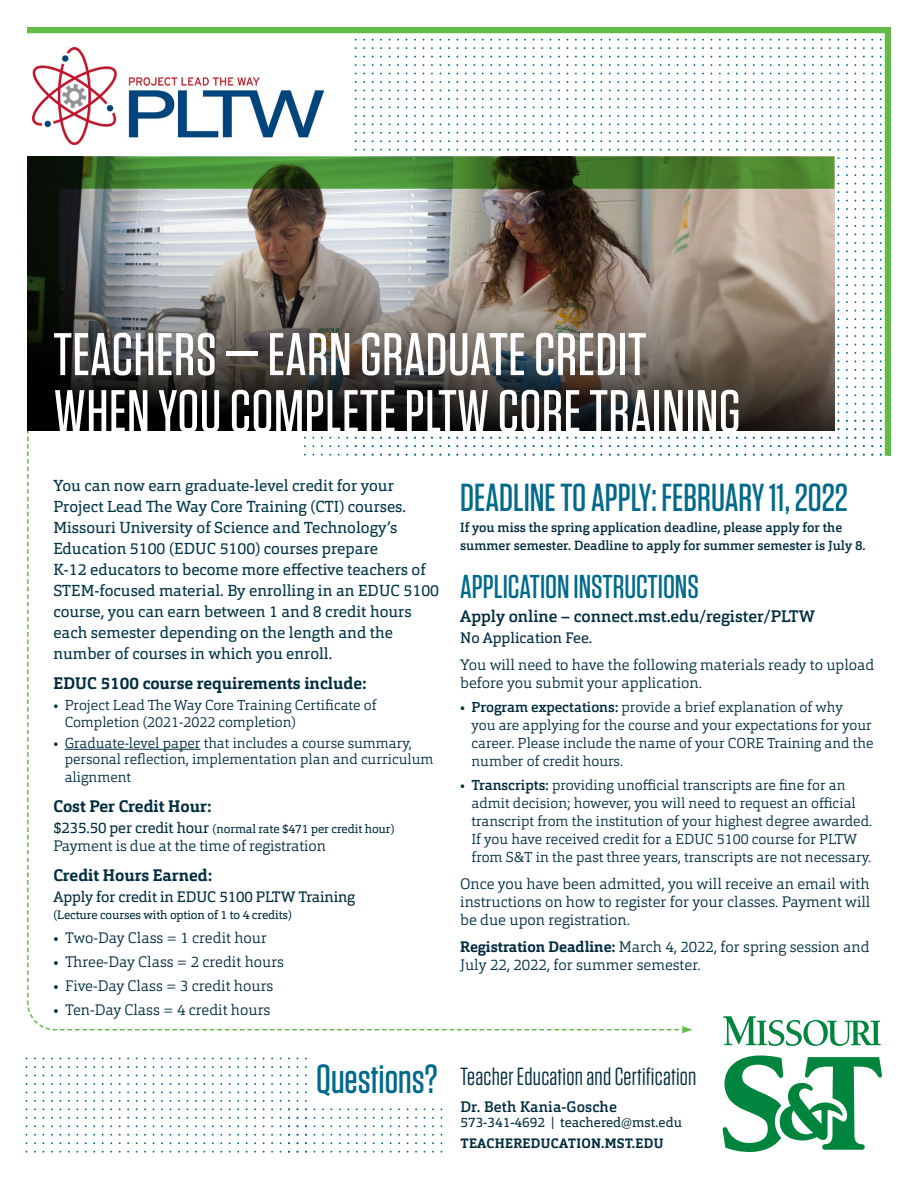
<style>
.page{position:relative;width:918px;height:1188px;background:#fff}
.page>*{position:absolute;margin:0;border:0;box-sizing:border-box;transform-origin:0 0}
.t1{font:500 60px/57px "Tungsten";letter-spacing:.01em;color:#fff}
.t2{font:500 40.65px "Tungsten";color:#00698c}
.t3{font:500 39px "Tungsten";color:#00698c}
.t4{font:500 33px "Tungsten";color:#00698c}
.t5{font:24.75px "Tungsten";letter-spacing:.01em;color:#002d3f}
.t6{font:700 16.5px "Orgon Slab";color:#002d3f}
.t7{font:500 16.5px "Orgon Slab";color:#002d3f}
.t8{font:15.75px/21px "Orgon Slab";color:#003547}
.t9{font:300 15px/18px "Orgon Slab";color:#002d3f}
.t10{font:15px "Orgon Slab";letter-spacing:-.01em;color:#002d3f}
.t11{font:500 15px "Orgon Slab";letter-spacing:.01em;color:#002d3f}
.t12{font:300 14.25px/18px "Orgon Slab";color:#002d3f}
.t13{font:13.5px "Orgon Slab";color:#002d3f}
.t14{font:700 13.5px "Orgon Slab";letter-spacing:.02em;color:#002d3f}
.t15{font:500 13.2px/18px "Orgon Slab";color:#002d3f}
.t16{font:12px "Orgon Slab";letter-spacing:-.01em;color:#002d3f}
.s1{font-size:15px}
.s2{font-weight:500}
.s3{font-weight:700}
</style>
<div class="page">
<svg style="left:27px;top:456px;width:655px;height:575px"></svg>
<svg style="left:682px;top:1026px;width:10px;height:8px"></svg>
<img style="left:27px;top:27px;width:864px;height:429px">
<hr style="left:65px;top:749px;width:136px;height:1px;background:#002d3f">
<img style="left:32px;top:47px;width:291px;height:97px">
<svg style="left:722px;top:1055px;width:61px;height:97px"></svg>
<svg style="left:805px;top:1057px;width:77px;height:93px"></svg>
<svg style="left:757px;top:1020px;width:27px;height:26px"></svg>
<svg style="left:786px;top:1020px;width:16px;height:26px"></svg>
<svg style="left:803px;top:1020px;width:25px;height:26px"></svg>
<svg style="left:827px;top:1021px;width:54px;height:25px"></svg>
<svg style="left:723px;top:1016px;width:33px;height:29px"></svg>
<svg style="left:780px;top:1083px;width:63px;height:57px"></svg>
<h1 class="t1" style="left:53px;top:327px;width:689px">TEACHERS — EARN GRADUATE CREDIT<br>WHEN YOU COMPLETE PLTW CORE TRAINING</h1>
<p class="t8" style="left:53px;top:475px;width:387px">You can now earn graduate-level credit for your Project Lead The Way Core Training (CTI) courses.<br>Missouri University of Science and Technology’s Education 5100 (EDUC 5100) courses prepare<br>K-12 educators to become more effective teachers of STEM-focused material. By enrolling in an EDUC 5100 course, you can earn between 1 and 8 credit hours each semester depending on the length and the number of courses in which you enroll.</p>
<p class="t6" style="left:53px;top:673px;width:315px">EDUC 5100 course requirements include:</p>
<p class="t12" style="left:65px;top:697px;width:313px;line-height:16.5px;text-indent:-11px">• Project Lead The Way Core Training Certificate of<br>Completion (2021-2022 completion)</p>
<p class="t12" style="left:65px;top:735px;width:370px;line-height:16.5px;text-indent:-11px">• Graduate-level paper that includes a course summary, personal reflection, implementation plan and curriculum</p>
<p class="t12" style="left:65px;top:768px;width:68px">alignment</p>
<p class="t6" style="left:53px;top:796px;width:159px">Cost Per Credit Hour:</p>
<p class="t16" style="left:53px;top:822px;width:343px"><span class="s1">$235.50 per credit hour</span> (normal rate $471 per credit hour)</p>
<p class="t9" style="left:53px;top:837px;width:274px">Payment is due at the time of registration</p>
<p class="t6" style="left:53px;top:865px;width:160px">Credit Hours Earned:</p>
<p class="t10" style="left:53px;top:888px;width:303px">Apply for credit in EDUC 5100 PLTW Training</p>
<p class="t16" style="left:53px;top:907px;width:240px">(Lecture courses with option of 1 to 4 credits)</p>
<p class="t9" style="left:53px;top:929px;width:215px">• Two-Day Class = 1 credit hour</p>
<p class="t9" style="left:53px;top:953px;width:232px">• Three-Day Class = 2 credit hours</p>
<p class="t9" style="left:53px;top:977px;width:221px">• Five-Day Class = 3 credit hours</p>
<p class="t9" style="left:53px;top:1001px;width:218px">• Ten-Day Class = 4 credit hours</p>
<h2 class="t2" style="left:316px;top:1058px;width:123px">Questions?</h2>
<h3 class="t3" style="left:460px;top:477px;width:389px">DEADLINE TO APPLY: FEBRUARY 11, 2022</h3>
<p class="t15" style="left:460px;top:518px;width:407px">If you miss the spring application deadline, please apply for the summer semester. Deadline to apply for summer semester is July 8.</p>
<h3 class="t4" style="left:460px;top:569px;width:240px">APPLICATION INSTRUCTIONS</h3>
<p class="t7" style="left:460px;top:605px;width:356px">Apply online – connect.mst.edu/register/PLTW</p>
<p class="t10" style="left:460px;top:628px;width:134px">No Application Fee.</p>
<p class="t9" style="left:460px;top:655px;width:416px">You will need to have the following materials ready to upload before you submit your application.</p>
<p class="t12" style="left:472px;top:698px;width:404px;text-indent:-11px">• <span class="s2">Program expectations:</span> provide a brief explanation of why<br>you are applying for the course and your expectations for your career. Please include the name of your CORE Training and the number of credit hours.</p>
<p class="t12" style="left:472px;top:776px;width:402px;text-indent:-11px">• <span class="s2">Transcripts:</span> providing unofficial transcripts are fine for an admit decision; however, you will need to request an official transcript from the institution of your highest degree awarded.<br>If you have received credit for a EDUC 5100 course for PLTW from S&amp;T in the past three years, transcripts are not necessary.</p>
<p class="t9" style="left:460px;top:874px;width:412px;text-align:justify">Once you have been admitted, you will receive an email with instructions on how to register for your classes. Payment will be due upon registration.</p>
<p class="t9" style="left:460px;top:937px;width:411px"><span class="s3">Registration Deadline:</span> March 4, 2022, for spring session and<br>July 22, 2022, for summer semester.</p>
<h3 class="t5" style="left:460px;top:1063px;width:238px">Teacher Education and Certification</h3>
<p class="t11" style="left:460px;top:1097px;width:158px">Dr. Beth Kania-Gosche</p>
<p class="t13" style="left:460px;top:1113px;width:223px">573-341-4692 | teachered@mst.edu</p>
<p class="t14" style="left:461px;top:1134px;width:204px">TEACHEREDUCATION.MST.EDU</p>
</div>
